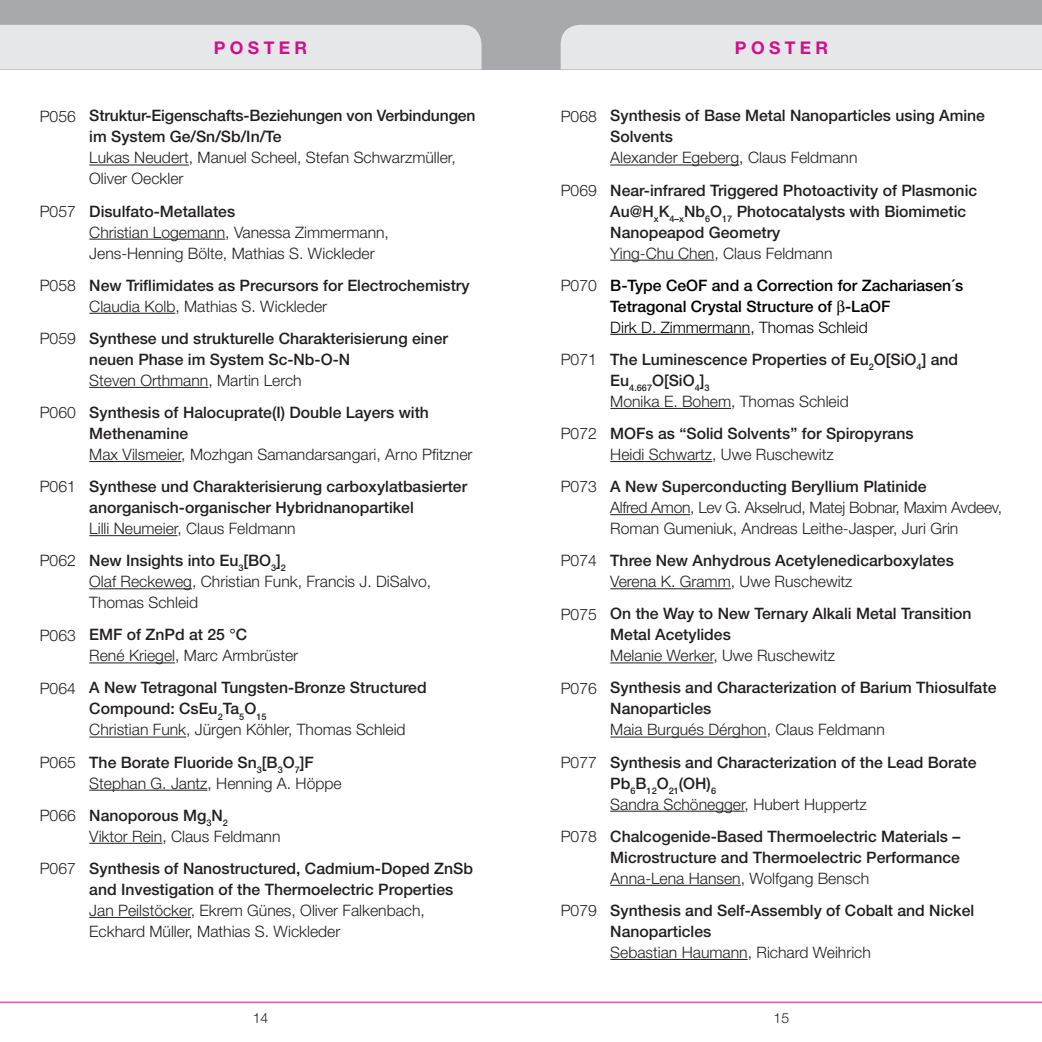
<style>
.page{position:relative;width:1042px;height:1042px;background:#fff}
.page>*{position:absolute;margin:0;border:0;box-sizing:border-box;transform-origin:0 0}
.t1{font:700 17.5px "Helvetica Neue";letter-spacing:.25em;color:#d50d8c}
.t2{font:500 15.75px/21px "Helvetica Neue";color:#231f20}
.t3{font:300 15.75px/21px "Helvetica Neue";color:#231f20}
.t4{font:300 15.75px/21px "Helvetica Neue";letter-spacing:-.02em;color:#231f20}
.t5{font:500 15.75px/32.2px "Helvetica Neue";color:#000}
.t6{font:300 14px "Helvetica Neue";color:#231f20}
.s1{font-weight:300}
.s2{font-weight:500}
.s3{font-weight:300;color:#231f20}
.s4{font-weight:300;color:#000}
</style>
<div class="page">
<div style="left:0;top:0;width:521px;height:69px;background:#a8a9ad"></div>
<div style="left:521px;top:0;width:521px;height:69px;background:#a8a9ad"></div>
<div style="left:561px;top:25px;width:481px;height:44px;background:#e6e7e9"></div>
<div style="left:0;top:25px;width:481px;height:44px;background:#e6e7e9"></div>
<hr style="left:0;top:1002px;width:521px;height:1px;background:#d50d8c">
<hr style="left:521px;top:1002px;width:521px;height:1px;background:#d50d8c">
<hr style="left:610px;top:165px;width:129px;height:1px;background:#231f20">
<hr style="left:610px;top:260px;width:104px;height:1px;background:#231f20">
<hr style="left:610px;top:334px;width:140px;height:1px;background:#000">
<hr style="left:610px;top:408px;width:121px;height:1px;background:#231f20">
<hr style="left:610px;top:461px;width:102px;height:1px;background:#231f20">
<hr style="left:610px;top:514px;width:80px;height:1px;background:#231f20">
<hr style="left:610px;top:588px;width:121px;height:1px;background:#231f20">
<hr style="left:610px;top:662px;width:103px;height:1px;background:#231f20">
<hr style="left:610px;top:736px;width:157px;height:1px;background:#231f20">
<hr style="left:610px;top:811px;width:134px;height:1px;background:#231f20">
<hr style="left:610px;top:885px;width:131px;height:1px;background:#231f20">
<hr style="left:610px;top:959px;width:138px;height:1px;background:#231f20">
<hr style="left:89px;top:165px;width:100px;height:1px;background:#231f20">
<hr style="left:89px;top:239px;width:136px;height:1px;background:#231f20">
<hr style="left:89px;top:313px;width:86px;height:1px;background:#231f20">
<hr style="left:89px;top:387px;width:119px;height:1px;background:#231f20">
<hr style="left:89px;top:461px;width:92px;height:1px;background:#231f20">
<hr style="left:89px;top:535px;width:88px;height:1px;background:#231f20">
<hr style="left:89px;top:588px;width:103px;height:1px;background:#231f20">
<hr style="left:89px;top:662px;width:86px;height:1px;background:#231f20">
<hr style="left:89px;top:736px;width:97px;height:1px;background:#231f20">
<hr style="left:89px;top:790px;width:118px;height:1px;background:#231f20">
<hr style="left:89px;top:843px;width:73px;height:1px;background:#231f20">
<hr style="left:89px;top:917px;width:102px;height:1px;background:#231f20">
<p class="t1" style="left:214px;top:37px;width:95px">POSTER</p>
<p class="t1" style="left:735px;top:37px;width:95px">POSTER</p>
<p class="t2" style="left:89px;top:105px;width:388px;text-indent:-50px"><span class="s1">P056</span> Struktur-Eigenschafts-Beziehungen von Verbindungen im System Ge/Sn/Sb/In/Te</p>
<p class="t3" style="left:89px;top:147px;width:368px">Lukas Neudert, Manuel Scheel, Stefan Schwarzmüller,<br>Oliver Oeckler</p>
<p class="t3" style="left:89px;top:200px;width:301px;text-indent:-50px">P057 <span class="s2">Disulfato-Metallates<br></span>Christian Logemann, Vanessa Zimmermann,<br>Jens-Henning Bölte, Mathias S. Wickleder</p>
<p class="t2" style="left:89px;top:274px;width:382px;text-indent:-50px"><span class="s1">P058</span> New Triflimidates as Precursors for Electrochemistry<br><span class="s1">Claudia Kolb, Mathias S. Wickleder</span></p>
<p class="t2" style="left:89px;top:327px;width:360px;text-indent:-50px"><span class="s1">P059</span> Synthese und strukturelle Charakterisierung einer neuen Phase im System Sc-Nb-O-N</p>
<p class="t2" style="left:40px;top:364px;width:391px;line-height:32.2px;text-indent:50px"><span class="s1">Steven Orthmann, Martin Lerch<br>P060</span> Synthesis of Halocuprate(I) Double Layers with</p>
<p class="t2" style="left:89px;top:423px;width:100px">Methenamine</p>
<p class="t3" style="left:40px;top:438px;width:434px;line-height:32.2px;text-indent:50px">Max Vilsmeier, Mozhgan Samandarsangari, Arno Pfitzner<br>P061 <span class="s2">Synthese und Charakterisierung carboxylatbasierter</span></p>
<p class="t2" style="left:89px;top:497px;width:326px">anorganisch-organischer Hybridnanopartikel</p>
<p class="t3" style="left:40px;top:512px;width:257px;line-height:32.2px;text-indent:50px">Lilli Neumeier, Claus Feldmann<br>P062 <span class="s2">New Insights into Eu</span><sub>3</sub><span class="s2">[BO</span><sub>3</sub><span class="s2">]</span><sub>2</sub></p>
<p class="t3" style="left:89px;top:571px;width:343px">Olaf Reckeweg, Christian Funk, Francis J. DiSalvo,<br>Thomas Schleid</p>
<p class="t3" style="left:89px;top:624px;width:210px;text-indent:-50px">P063 <span class="s2">EMF of ZnPd at 25 °C<br></span>René Kriegel, Marc Armbrüster</p>
<p class="t2" style="left:89px;top:677px;width:339px;text-indent:-50px"><span class="s1">P064</span> A New Tetragonal Tungsten-Bronze Structured<br>Compound: CsEu<sub>2</sub>Ta<sub>5</sub>O<sub>15<br></sub><span class="s1">Christian Funk, Jürgen Köhler, Thomas Schleid</span></p>
<p class="t3" style="left:89px;top:751px;width:254px;text-indent:-50px">P065 <span class="s2">The Borate Fluoride Sn</span><sub>3</sub><span class="s2">[B</span><sub>3</sub><span class="s2">O</span><sub>7</sub><span class="s2">]F<br></span>Stephan G. Jantz, Henning A. Höppe</p>
<p class="t3" style="left:89px;top:804px;width:193px;text-indent:-50px">P066 <span class="s2">Nanoporous Mg</span><sub>3</sub><span class="s2">N</span><sub>2<br></sub>Viktor Rein, Claus Feldmann</p>
<p class="t2" style="left:89px;top:857px;width:385px;text-indent:-50px"><span class="s1">P067</span> Synthesis of Nanostructured, Cadmium-Doped ZnSb and Investigation of the Thermoelectric Properties</p>
<p class="t3" style="left:89px;top:899px;width:337px">Jan Peilstöcker, Ekrem Günes, Oliver Falkenbach,<br>Eckhard Müller, Mathias S. Wickleder</p>
<p class="t2" style="left:610px;top:105px;width:376px;text-indent:-50px"><span class="s1">P068</span> Synthesis of Base Metal Nanoparticles using Amine<br>Solvents</p>
<p class="t2" style="left:561px;top:142px;width:418px;line-height:32.2px;text-indent:50px"><span class="s1">Alexander Egeberg, Claus Feldmann<br>P069</span> Near-infrared Triggered Photoactivity of Plasmonic</p>
<p class="t2" style="left:610px;top:200px;width:357px">Au@H<sub>x</sub>K<sub>4–x</sub>Nb<sub>6</sub>O<sub>17</sub> Photocatalysts with Biomimetic<br>Nanopeapod Geometry</p>
<p class="t5" style="left:561px;top:237px;width:404px;text-indent:50px"><span class="s3">Ying-Chu Chen, Claus Feldmann<br>P070</span> B-Type CeOF and a Correction for Zachariasen´s</p>
<p class="t5" style="left:610px;top:290px;width:282px">Tetragonal Crystal Structure of -LaOF</p>
<p class="t2" style="left:561px;top:311px;width:399px;line-height:32.2px;text-indent:50px"><span class="s4">Dirk D. Zimmermann, Thomas Schleid<br></span><span class="s1">P071</span> The Luminescence Properties of Eu<sub>2</sub>O[SiO<sub>4</sub>] and</p>
<p class="t3" style="left:610px;top:369px;width:240px"><span class="s2">Eu</span><sub>4.667</sub><span class="s2">O[SiO</span><sub>4</sub><span class="s2">]</span><sub>3<br></sub>Monika E. Bohem, Thomas Schleid</p>
<p class="t2" style="left:610px;top:423px;width:305px;text-indent:-50px"><span class="s1">P072</span> MOFs as “Solid Solvents” for Spiropyrans<br><span class="s1">Heidi Schwartz, Uwe Ruschewitz</span></p>
<p class="t4" style="left:610px;top:476px;width:393px;text-indent:-50px">P073 <span class="s2">A New Superconducting Beryllium Platinide<br></span>Alfred Amon, Lev G. Akselrud, Matej Bobnar, Maxim Avdeev,<br>Roman Gumeniuk, Andreas Leithe-Jasper, Juri Grin</p>
<p class="t2" style="left:610px;top:550px;width:345px;text-indent:-50px"><span class="s1">P074</span> Three New Anhydrous Acetylenedicarboxylates<br><span class="s1">Verena K. Gramm, Uwe Ruschewitz</span></p>
<p class="t2" style="left:610px;top:603px;width:363px;text-indent:-50px"><span class="s1">P075</span> On the Way to New Ternary Alkali Metal Transition<br>Metal Acetylides</p>
<p class="t2" style="left:561px;top:639px;width:437px;line-height:32.2px;text-indent:50px"><span class="s1">Melanie Werker, Uwe Ruschewitz<br>P076</span> Synthesis and Characterization of Barium Thiosulfate</p>
<p class="t2" style="left:610px;top:698px;width:102px">Nanoparticles</p>
<p class="t2" style="left:561px;top:713px;width:417px;line-height:32.2px;text-indent:50px"><span class="s1">Maia Burgués Dérghon, Claus Feldmann<br>P077</span> Synthesis and Characterization of the Lead Borate</p>
<p class="t3" style="left:610px;top:772px;width:258px"><span class="s2">Pb</span><sub>6</sub><span class="s2">B</span><sub>12</sub><span class="s2">O</span><sub>21</sub><span class="s2">(OH)</span><sub>6<br></sub>Sandra Schönegger, Hubert Huppertz</p>
<p class="t2" style="left:561px;top:825px;width:401px;text-align:right"><span class="s1">P078</span> Chalcogenide-Based Thermoelectric Materials –<br>Microstructure and Thermoelectric Performance</p>
<p class="t2" style="left:561px;top:862px;width:415px;line-height:32.2px;text-indent:50px"><span class="s1">Anna-Lena Hansen, Wolfgang Bensch<br>P079</span> Synthesis and Self-Assembly of Cobalt and Nickel</p>
<p class="t2" style="left:610px;top:920px;width:102px">Nanoparticles</p>
<p class="t3" style="left:610px;top:941px;width:262px">Sebastian Haumann, Richard Weihrich</p>
<p class="t6" style="left:253px;top:1010px;width:17px">14</p>
<p class="t6" style="left:773px;top:1010px;width:17px">15</p>
</div>
